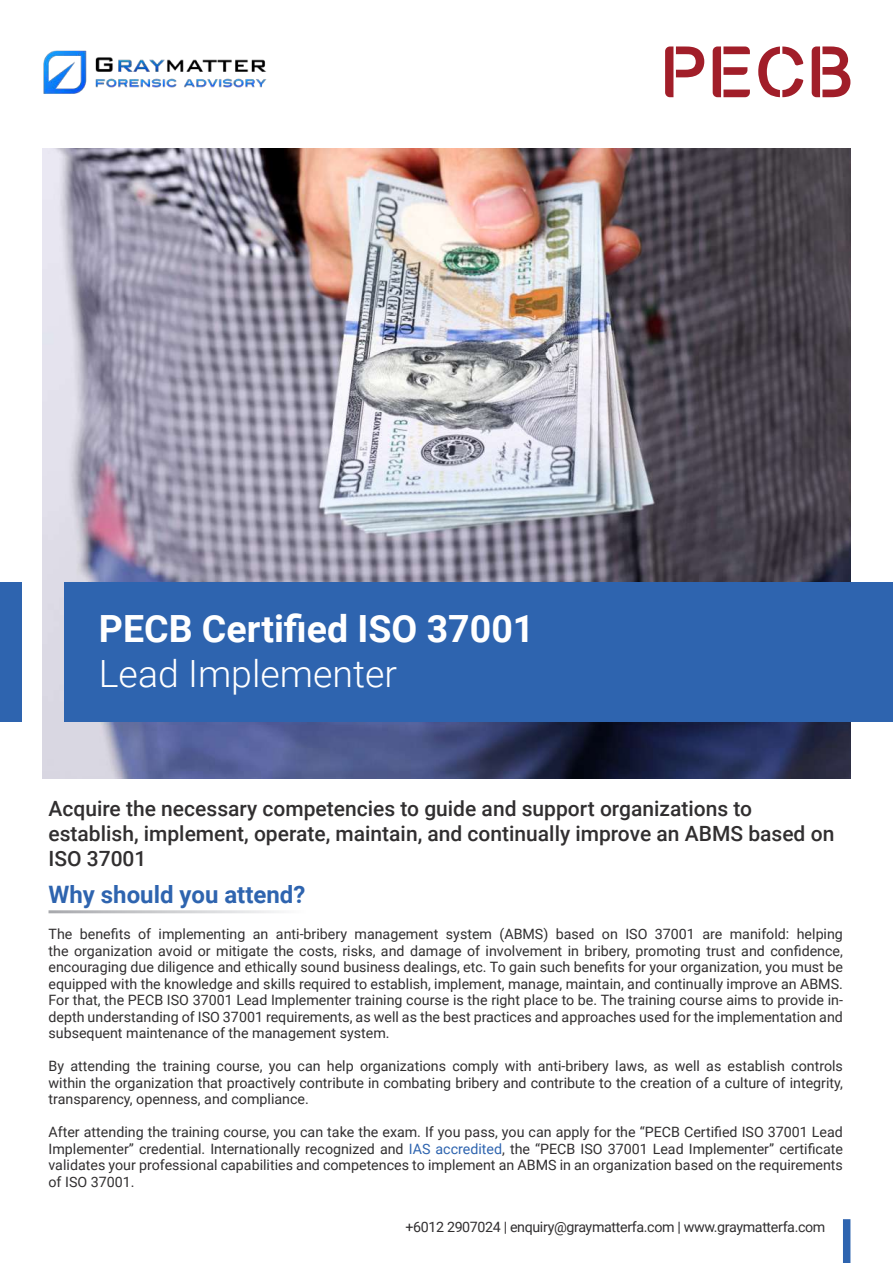
<style>
.page{position:relative;width:893px;height:1263px;background:#fff}
.page>*{position:absolute;margin:0;border:0;box-sizing:border-box;transform-origin:0 0}
.t1{font:700 37.5px "Roboto";color:#fff}
.t2{font:300 37.5px "Roboto";color:#fff}
.t3{font:700 24px "Roboto";color:#2e64af}
.t4{font:500 21px/25.2px "Roboto";color:#312f30}
.t5{font:14.25px/16.5px "Roboto";color:#312f30;text-align:justify}
.t6{font:14.25px "Roboto";letter-spacing:-.025em;color:#312f30}
.s1{color:#2e64af}
</style>
<div class="page">
<img style="left:43px;top:149px;width:807px;height:630px">
<div style="left:843px;top:1219px;width:7px;height:44px;background:#2e64af"></div>
<div style="left:65px;top:582px;width:828px;height:139px;background:#2e64af"></div>
<div style="left:0;top:582px;width:21px;height:139px;background:#2e64af"></div>
<svg style="left:665px;top:46px;width:39px;height:51px"></svg>
<svg style="left:713px;top:46px;width:37px;height:51px"></svg>
<svg style="left:758px;top:46px;width:45px;height:51px"></svg>
<svg style="left:812px;top:46px;width:38px;height:51px"></svg>
<img style="left:43px;top:50px;width:224px;height:44px">
<h1 class="t1" style="left:99px;top:603px;width:437px">PECB Certified ISO 37001</h1>
<h1 class="t2" style="left:99px;top:648px;width:300px">Lead Implementer</h1>
<h3 class="t4" style="left:49px;top:795px;width:787px">Acquire the necessary competencies to guide and support organizations to establish, implement, operate, maintain, and continually improve an ABMS based on<br>ISO 37001</h3>
<h2 class="t3" style="left:49px;top:877px;width:258px">Why should you attend?</h2>
<p class="t5" style="left:49px;top:925px;width:796px">The benefits of implementing an anti-bribery management system (ABMS) based on ISO 37001 are manifold: helping the organization avoid or mitigate the costs, risks, and damage of involvement in bribery, promoting trust and confidence, encouraging due diligence and ethically sound business dealings, etc. To gain such benefits for your organization, you must be equipped with the knowledge and skills required to establish, implement, manage, maintain, and continually improve an ABMS.<br>For that, the PECB ISO 37001 Lead Implementer training course is the right place to be. The training course aims to provide in&shy;depth understanding of ISO 37001 requirements, as well as the best practices and approaches used for the implementation and subsequent maintenance of the management system.</p>
<p class="t5" style="left:49px;top:1057px;width:796px">By attending the training course, you can help organizations comply with anti-bribery laws, as well as establish controls within the organization that proactively contribute in combating bribery and contribute to the creation of a culture of integrity, transparency, openness, and compliance.</p>
<p class="t5" style="left:49px;top:1123px;width:796px">After attending the training course, you can take the exam. If you pass, you can apply for the “PECB Certified ISO 37001 Lead Implementer” credential. Internationally recognized and <span class="s1">IAS accredited</span>, the “PECB ISO 37001 Lead Implementer” certificate validates your professional capabilities and competences to implement an ABMS in an organization based on the requirements of ISO 37001.</p>
<p class="t6" style="left:406px;top:1217px;width:421px">+6012 2907024 | enquiry@graymatterfa.com | www.graymatterfa.com</p>
</div>
